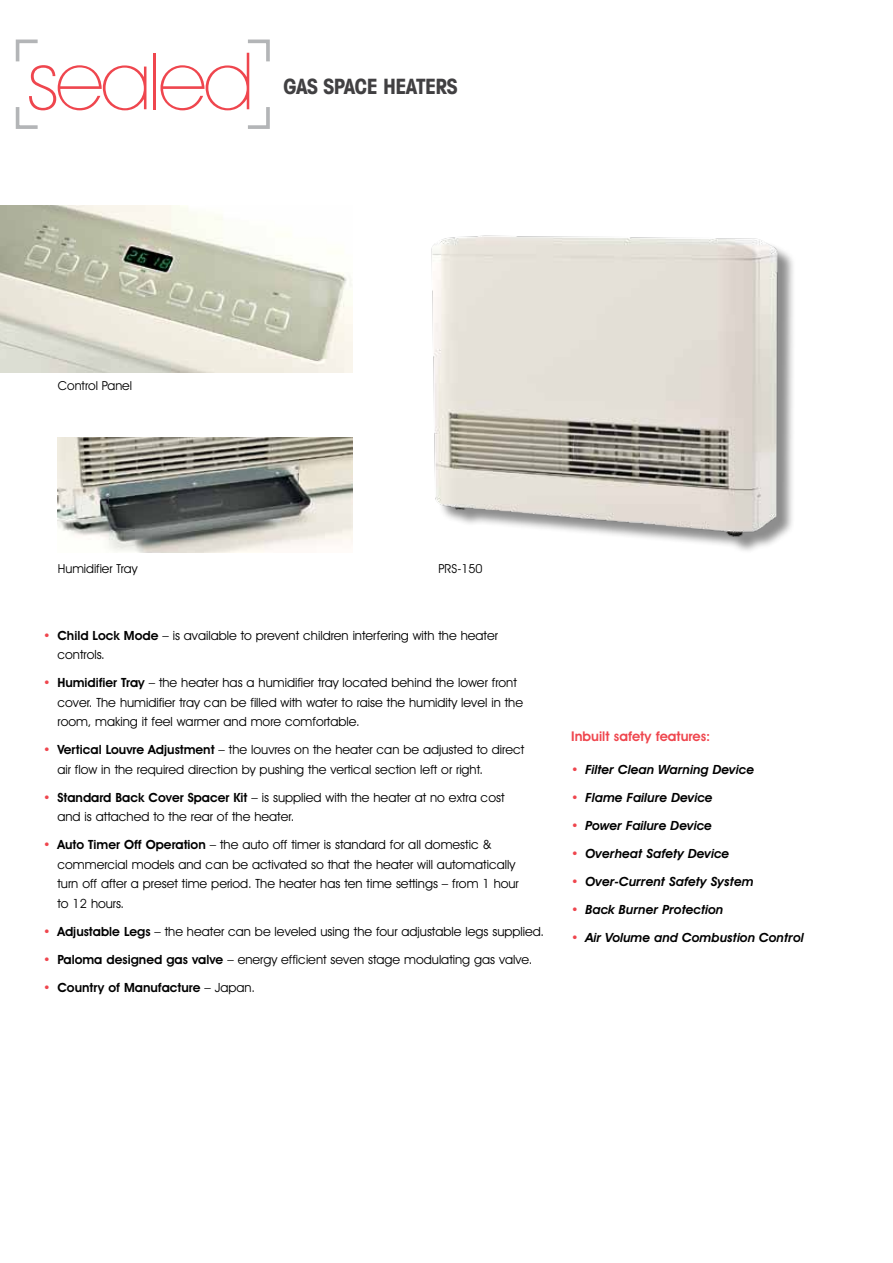
<style>
.page{position:relative;width:893px;height:1263px;background:#fff}
.page>*{position:absolute;margin:0;border:0;box-sizing:border-box;transform-origin:0 0}
.t1{font:200 79.5px "Avant Garde IT Cby BT";letter-spacing:-.035em;color:#ef464e}
.t2{font:700 condensed 21px "Avant Garde IT Cby BT";letter-spacing:-.02em;color:#414042}
.t3{font:600 13.5px "Avant Garde IT Cby BT";color:#ef464e}
.t4{font:12.75px/19.5px "Avant Garde IT Cby BT";color:#000}
.t5{font:italic 600 12.75px "Avant Garde IT Cby BT";color:#000}
.t6{font:600 12.75px "Avant Garde IT Cby BT";color:#000}
.t7{font:12.45px "Avant Garde IT Cby BT";color:#000}
.s1{color:#ef464e}
.s2{font-weight:600}
.s3{font-weight:400;color:#ef464e}
.s4{font-weight:400}
</style>
<div class="page">
<div style="left:435px;top:238px;width:361px;height:316px;background:#000;opacity:.45"></div>
<img style="left:431px;top:235px;width:356px;height:307px">
<img style="left:0;top:206px;width:353px;height:166px">
<img style="left:58px;top:438px;width:295px;height:115px">
<svg style="left:15px;top:107px;width:23px;height:22px"></svg>
<svg style="left:15px;top:39px;width:23px;height:23px"></svg>
<svg style="left:248px;top:107px;width:22px;height:22px"></svg>
<svg style="left:248px;top:39px;width:22px;height:23px"></svg>
<h1 class="t1" style="left:27px;top:33px;width:228px">sealed</h1>
<h2 class="t2" style="left:284px;top:74px;width:13px">GAS</h2>
<h2 class="t2" style="left:323px;top:74px;width:135px">SPACE HEATERS</h2>
<p class="t7" style="left:58px;top:378px;width:76px">Control Panel</p>
<p class="t7" style="left:58px;top:560px;width:81px">Humidifier Tray</p>
<p class="t7" style="left:438px;top:560px;width:46px">PRS-150</p>
<p class="t4" style="left:57px;top:625px;width:442px;text-indent:-14px"><span class="s1">•</span> <span class="s2">Child Lock Mode</span> – is available to prevent children interfering with the heater controls.</p>
<p class="t4" style="left:57px;top:673px;width:467px;text-indent:-14px"><span class="s1">•</span> <span class="s2">Humidifier Tray</span> – the heater has a humidifier tray located behind the lower front cover. The humidifier tray can be filled with water to raise the humidity level in the room, making it feel warmer and more comfortable.</p>
<p class="t4" style="left:57px;top:740px;width:468px;text-indent:-14px"><span class="s1">•</span> <span class="s2">Vertical Louvre Adjustment</span> – the louvres on the heater can be adjusted to direct air flow in the required direction by pushing the vertical section left or right.</p>
<p class="t4" style="left:57px;top:787px;width:449px;text-indent:-14px"><span class="s1">•</span> <span class="s2">Standard Back Cover Spacer Kit</span> – is supplied with the heater at no extra cost and is attached to the rear of the heater.</p>
<p class="t4" style="left:57px;top:835px;width:463px;text-indent:-14px"><span class="s1">•</span> <span class="s2">Auto Timer Off Operation</span> – the auto off timer is standard for all domestic &amp; commercial models and can be activated so that the heater will automatically turn off after a preset time period. The heater has ten time settings – from 1 hour to 12 hours.</p>
<p class="t4" style="left:43px;top:921px;width:503px"><span class="s1">•</span> <span class="s2">Adjustable Legs</span> – the heater can be leveled using the four adjustable legs supplied.</p>
<p class="t4" style="left:43px;top:949px;width:491px"><span class="s1">•</span> <span class="s2">Paloma designed gas valve</span> – energy efficient seven stage modulating gas valve.</p>
<p class="t6" style="left:43px;top:979px;width:213px"><span class="s3">•</span> Country of Manufacture <span class="s4">– Japan.</span></p>
<p class="t3" style="left:571px;top:728px;width:141px">Inbuilt safety features:</p>
<p class="t5" style="left:571px;top:761px;width:184px"><span class="s3">•</span> Filter Clean Warning Device</p>
<p class="t5" style="left:571px;top:789px;width:143px"><span class="s3">•</span> Flame Failure Device</p>
<p class="t5" style="left:571px;top:817px;width:142px"><span class="s3">•</span> Power Failure Device</p>
<p class="t5" style="left:571px;top:845px;width:160px"><span class="s3">•</span> Overheat Safety Device</p>
<p class="t5" style="left:571px;top:873px;width:184px"><span class="s3">•</span> Over-Current Safety System</p>
<p class="t5" style="left:571px;top:901px;width:154px"><span class="s3">•</span> Back Burner Protection</p>
<p class="t5" style="left:571px;top:929px;width:234px"><span class="s3">•</span> Air Volume and Combustion Control</p>
</div>
